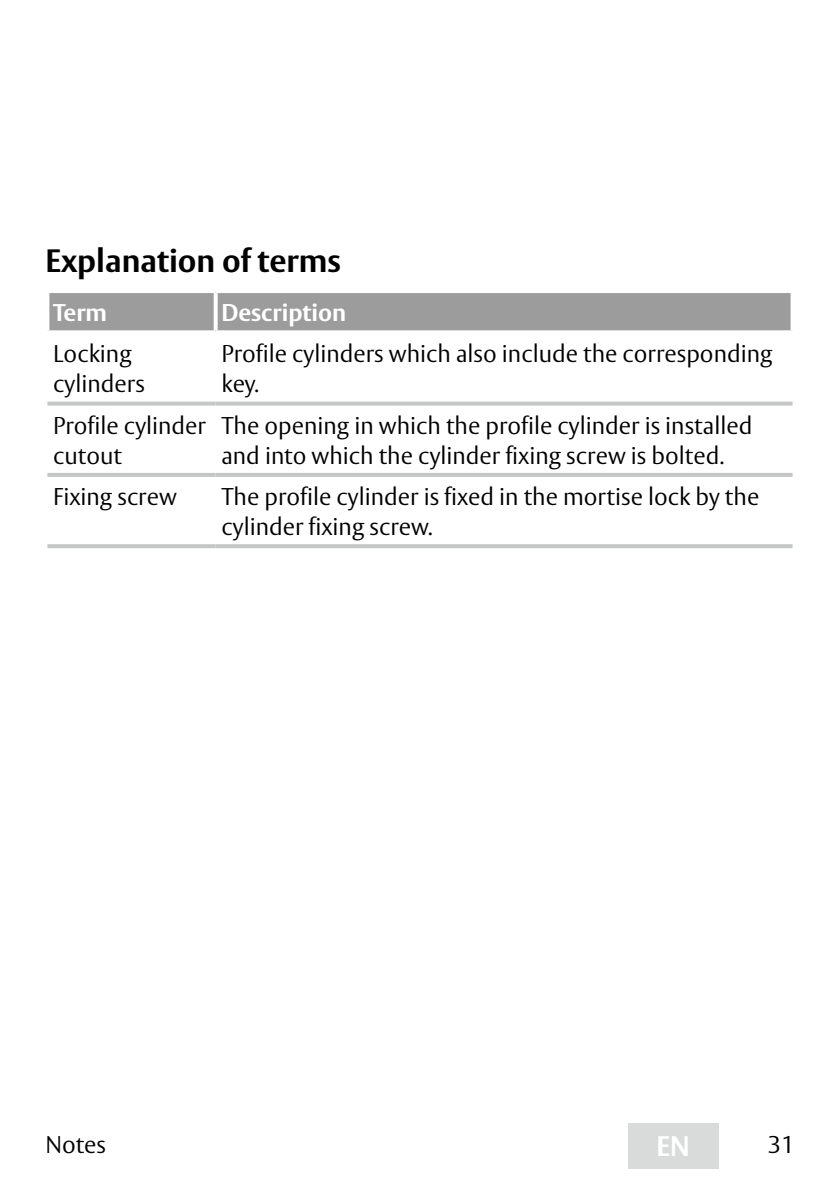
<style>
.page{position:relative;width:840px;height:1191px;background:#fff}
.page>*{position:absolute;margin:0;border:0;box-sizing:border-box;transform-origin:0 0}
.Überschrift_2_EN{font:700 32px "ASSA Vesta";color:#000}
.t1{font:700 28px "ASSA Vesta";color:#fff}
.Tabelle_Zelle{font:300 24px/30px "ASSA Vesta";color:#000}
.Tabelle_Kopfzeile_Gr{font:700 24px "ASSA Vesta";color:#fff}
</style>
<div class="page">
<div style="left:627px;top:1123px;width:91px;height:45px;background:#d9dada"></div>
<div style="left:49px;top:293px;width:741px;height:37px;background:#9c9c9d"></div>
<svg style="left:213px;top:293px;width:4px;height:37px"></svg>
<svg style="left:790px;top:293px;width:1px;height:37px"></svg>
<svg style="left:47px;top:330px;width:168px;height:1px"></svg>
<svg style="left:215px;top:330px;width:578px;height:2px"></svg>
<svg style="left:47px;top:401px;width:168px;height:4px"></svg>
<svg style="left:215px;top:401px;width:577px;height:4px;background:#cdcece"></svg>
<hr style="left:47px;top:473px;width:168px;height:4px;background:#c5c6c6">
<hr style="left:215px;top:473px;width:577px;height:4px;background:#c5c6c6">
<hr style="left:47px;top:544px;width:168px;height:4px;background:#c5c6c6">
<hr style="left:215px;top:544px;width:577px;height:4px;background:#c5c6c6">
<p class="Überschrift_2_EN" style="left:45px;top:241px;width:297px">Explanation of terms</p>
<p class="Tabelle_Kopfzeile_Gr" style="left:53px;top:298px;width:56px">Term</p>
<p class="Tabelle_Kopfzeile_Gr" style="left:221px;top:298px;width:126px">Description</p>
<p class="Tabelle_Zelle" style="left:53px;top:340px;width:93px">Locking cylinders</p>
<p class="Tabelle_Zelle" style="left:221px;top:340px;width:552px">Profile cylinders which also include the corresponding key.</p>
<p class="Tabelle_Zelle" style="left:53px;top:411px;width:154px">Profile cylinder cutout</p>
<p class="Tabelle_Zelle" style="left:221px;top:411px;width:532px">The opening in which the profile cylinder is installed and into which the cylinder fixing screw is bolted.</p>
<p class="Tabelle_Zelle" style="left:53px;top:482px;width:125px">Fixing screw</p>
<p class="Tabelle_Zelle" style="left:221px;top:482px;width:539px">The profile cylinder is fixed in the mortise lock by the cylinder fixing screw.</p>
<p class="Tabelle_Zelle" style="left:45px;top:1130px;width:62px">Notes</p>
<p class="t1" style="left:656px;top:1129px;width:35px">EN</p>
<p class="Tabelle_Zelle" style="left:767px;top:1130px;width:28px">31</p>
</div>
